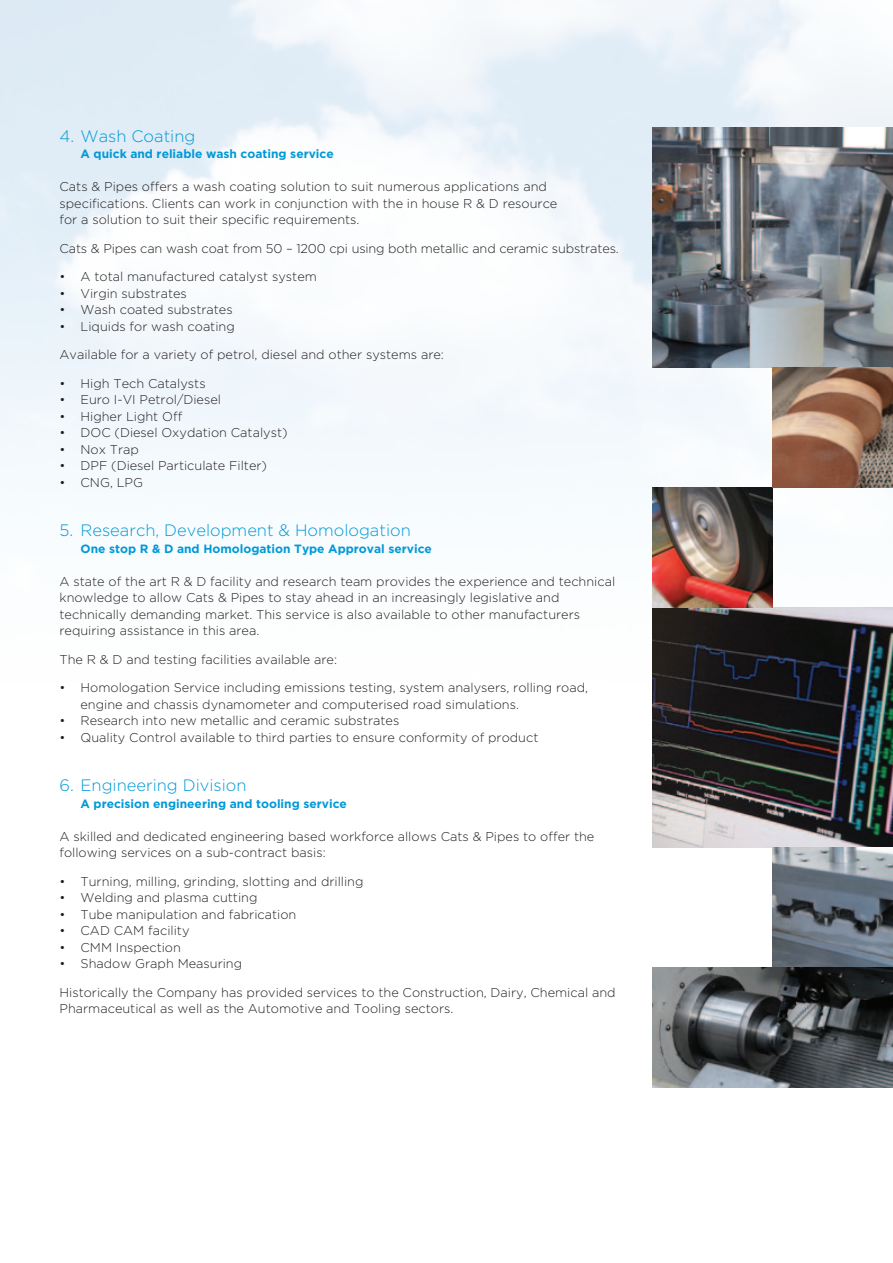
<style>
.page{position:relative;width:893px;height:1263px;background:#fff}
.page>*{position:absolute;margin:0;border:0;box-sizing:border-box;transform-origin:0 0}
.t1{font:300 16.5px "Gotham";color:#0099d8}
.t2{font:300 12.75px/16.5px "Gotham";color:#231f20}
.t3{font:700 12px "Gotham";color:#0099d8}
</style>
<div class="page">
<img style="left:0;top:0;width:893px;height:1019px">
<img style="left:653px;top:128px;width:240px;height:240px">
<img style="left:653px;top:608px;width:240px;height:240px">
<img style="left:653px;top:488px;width:120px;height:120px">
<img style="left:773px;top:848px;width:120px;height:120px">
<img style="left:773px;top:368px;width:120px;height:120px">
<img style="left:653px;top:968px;width:240px;height:120px">
<p class="t1" style="left:60px;top:127px;width:137px">4. Wash Coating</p>
<p class="t3" style="left:81px;top:147px;width:255px">A quick and reliable wash coating service</p>
<p class="t2" style="left:60px;top:178px;width:499px">Cats &amp; Pipes offers a wash coating solution to suit numerous applications and specifications. Clients can work in conjunction with the in house R &amp; D resource for a solution to suit their specific requirements.</p>
<p class="t2" style="left:60px;top:240px;width:561px">Cats &amp; Pipes can wash coat from 50 – 1200 cpi using both metallic and ceramic substrates.</p>
<p class="t2" style="left:60px;top:268px;width:259px">• A total manufactured catalyst system</p>
<p class="t2" style="left:60px;top:285px;width:129px">• Virgin substrates</p>
<p class="t2" style="left:60px;top:301px;width:175px">• Wash coated substrates</p>
<p class="t2" style="left:60px;top:318px;width:177px">• Liquids for wash coating</p>
<p class="t2" style="left:60px;top:346px;width:386px">Available for a variety of petrol, diesel and other systems are:</p>
<p class="t2" style="left:60px;top:375px;width:148px">• High Tech Catalysts</p>
<p class="t2" style="left:60px;top:391px;width:163px">• Euro I-VI Petrol/Diesel</p>
<p class="t2" style="left:60px;top:408px;width:124px">• Higher Light Off</p>
<p class="t2" style="left:60px;top:424px;width:230px">• DOC (Diesel Oxydation Catalyst)</p>
<p class="t2" style="left:60px;top:441px;width:81px">• Nox Trap</p>
<p class="t2" style="left:60px;top:457px;width:209px">• DPF (Diesel Particulate Filter)</p>
<p class="t2" style="left:60px;top:474px;width:85px">• CNG, LPG</p>
<p class="t1" style="left:60px;top:521px;width:353px">5. Research, Development &amp; Homologation</p>
<p class="t3" style="left:81px;top:541px;width:353px">One stop R &amp; D and Homologation Type Approval service</p>
<p class="t2" style="left:60px;top:573px;width:557px">A state of the art R &amp; D facility and research team provides the experience and technical knowledge to allow Cats &amp; Pipes to stay ahead in an increasingly legislative and technically demanding market. This service is also available to other manufacturers requiring assistance in this area.</p>
<p class="t2" style="left:60px;top:651px;width:279px">The R &amp; D and testing facilities available are:</p>
<p class="t2" style="left:81px;top:679px;width:509px;text-indent:-21px">• Homologation Service including emissions testing, system analysers, rolling road, engine and chassis dynamometer and computerised road simulations.</p>
<p class="t2" style="left:60px;top:712px;width:341px">• Research into new metallic and ceramic substrates</p>
<p class="t2" style="left:60px;top:729px;width:480px">• Quality Control available to third parties to ensure conformity of product</p>
<p class="t1" style="left:60px;top:776px;width:188px">6. Engineering Division</p>
<p class="t3" style="left:81px;top:796px;width:268px">A precision engineering and tooling service</p>
<p class="t2" style="left:60px;top:828px;width:536px">A skilled and dedicated engineering based workforce allows Cats &amp; Pipes to offer the following services on a sub-contract basis:</p>
<p class="t2" style="left:60px;top:873px;width:305px">• Turning, milling, grinding, slotting and drilling</p>
<p class="t2" style="left:60px;top:889px;width:199px">• Welding and plasma cutting</p>
<p class="t2" style="left:60px;top:906px;width:238px">• Tube manipulation and fabrication</p>
<p class="t2" style="left:60px;top:922px;width:131px">• CAD CAM facility</p>
<p class="t2" style="left:60px;top:939px;width:123px">• CMM Inspection</p>
<p class="t2" style="left:60px;top:955px;width:184px">• Shadow Graph Measuring</p>
<p class="t2" style="left:60px;top:984px;width:558px">Historically the Company has provided services to the Construction, Dairy, Chemical and<br>Pharmaceutical as well as the Automotive and Tooling sectors.</p>
</div>
